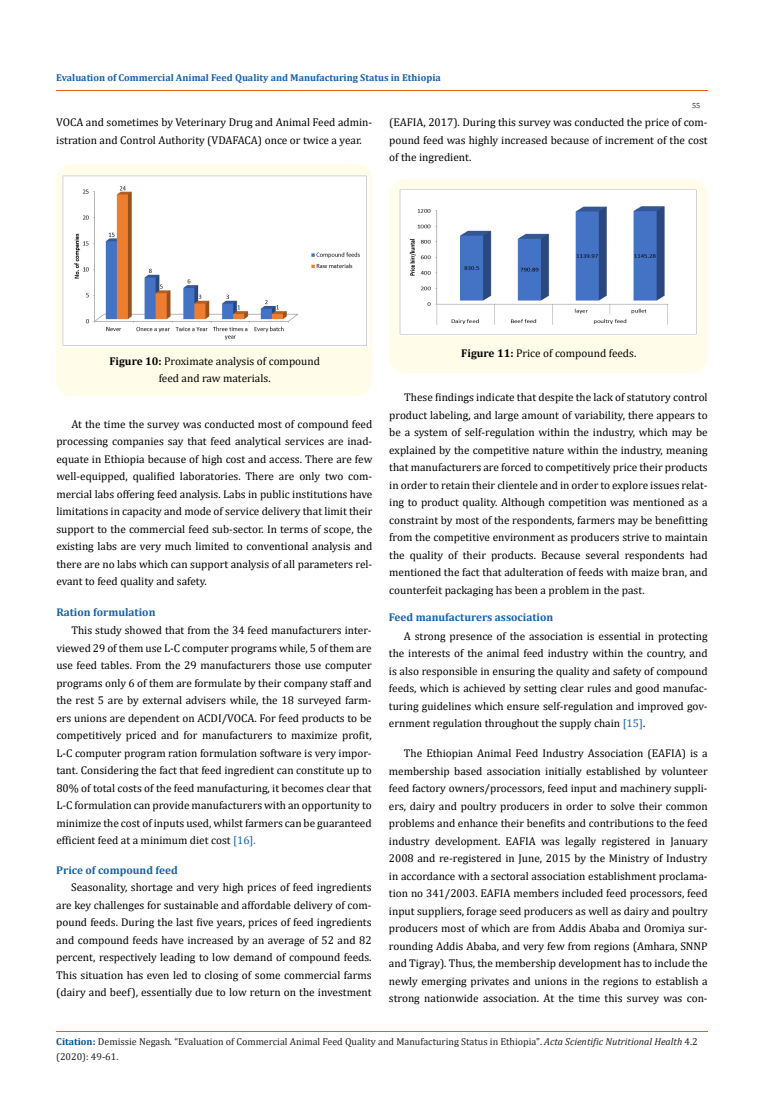
<style>
.page{position:relative;width:764px;height:1110px;background:#fff}
.page>*{position:absolute;margin:0;border:0;box-sizing:border-box;transform-origin:0 0}
.t1{font:11.25px/17.5px "Cambria";color:#000;text-align:justify}
.t2{font:700 11.25px "Cambria";color:#1560a6}
.t3{font:10px/15px "Cambria";color:#231f20}
.t4{font:700 10px "Cambria";color:#1560a6}
.t5{font:7.5px "Cambria";color:#231f20}
.s1{font-weight:700}
.s2{color:#1560a6}
.s3{font-weight:700;color:#035089}
.s4{font-style:italic}
</style>
<div class="page">
<hr style="left:56px;top:91px;width:651px;height:1px;background:#e05d1a">
<div style="left:56px;top:164px;width:316px;height:232px;background:#fffde9;border-radius:15px"></div>
<img style="left:63px;top:175px;width:305px;height:173px">
<div style="left:389px;top:179px;width:318px;height:194px;background:#fffde9;border-radius:15px"></div>
<img style="left:400px;top:190px;width:297px;height:146px">
<hr style="left:56px;top:1032px;width:651px;height:1px;background:#e05d1a">
<p class="t4" style="left:56px;top:71px;width:386px">Evaluation of Commercial Animal Feed Quality and Manufacturing Status in Ethiopia</p>
<p class="t1" style="left:56px;top:114px;width:317px">VOCA and sometimes by Veterinary Drug and Animal Feed admin&shy;istration and Control Authority (VDAFACA) once or twice a year.</p>
<p class="t5" style="left:692px;top:101px;width:10px">55</p>
<p class="t1" style="left:389px;top:114px;width:320px">(EAFIA, 2017). During this survey was conducted the price of com&shy;pound feed was highly increased because of increment of the cost of the ingredient.</p>
<p class="t1" style="left:109px;top:352px;width:212px;text-align:center"><span class="s1">Figure 10:</span> Proximate analysis of compound feed and raw materials.</p>
<p class="t1" style="left:56px;top:415px;width:317px;text-indent:15px">At the time the survey was conducted most of compound feed processing companies say that feed analytical services are inad&shy;equate in Ethiopia because of high cost and access. There are few well-equipped, qualified laboratories. There are only two com&shy;mercial labs offering feed analysis. Labs in public institutions have limitations in capacity and mode of service delivery that limit their support to the commercial feed sub-sector. In terms of scope, the existing labs are very much limited to conventional analysis and there are no labs which can support analysis of all parameters rel&shy;evant to feed quality and safety.</p>
<p class="t1" style="left:56px;top:622px;width:317px;text-indent:15px">This study showed that from the 34 feed manufacturers inter&shy;viewed 29 of them use L-C computer programs while, 5 of them are use feed tables. From the 29 manufacturers those use computer programs only 6 of them are formulate by their company staff and the rest 5 are by external advisers while, the 18 surveyed farm&shy;ers unions are dependent on ACDI/VOCA. For feed products to be competitively priced and for manufacturers to maximize profit, L-C computer program ration formulation software is very impor&shy;tant. Considering the fact that feed ingredient can constitute up to 80% of total costs of the feed manufacturing, it becomes clear that L-C formulation can provide manufacturers with an opportunity to minimize the cost of inputs used, whilst farmers can be guaranteed efficient feed at a minimum diet cost <span class="s2">[16].</span></p>
<p class="t2" style="left:56px;top:604px;width:101px">Ration formulation</p>
<p class="t2" style="left:56px;top:862px;width:123px">Price of compound feed</p>
<p class="t1" style="left:56px;top:879px;width:317px;text-indent:15px">Seasonality, shortage and very high prices of feed ingredients are key challenges for sustainable and affordable delivery of com&shy;pound feeds. During the last five years, prices of feed ingredients and compound feeds have increased by an average of 52 and 82 percent, respectively leading to low demand of compound feeds.<br>This situation has even led to closing of some commercial farms (dairy and beef), essentially due to low return on the investment</p>
<p class="t1" style="left:461px;top:344px;width:177px"><span class="s1">Figure 11:</span> Price of compound feeds.</p>
<p class="t1" style="left:389px;top:388px;width:320px;text-indent:15px">These findings indicate that despite the lack of statutory control product labeling, and large amount of variability, there appears to be a system of self-regulation within the industry, which may be explained by the competitive nature within the industry, meaning that manufacturers are forced to competitively price their products in order to retain their clientele and in order to explore issues relat&shy;ing to product quality. Although competition was mentioned as a constraint by most of the respondents, farmers may be benefitting from the competitive environment as producers strive to maintain the quality of their products. Because several respondents had mentioned the fact that adulteration of feeds with maize bran, and counterfeit packaging has been a problem in the past.</p>
<p class="t1" style="left:389px;top:627px;width:320px;text-indent:15px">A strong presence of the association is essential in protecting the interests of the animal feed industry within the country, and is also responsible in ensuring the quality and safety of compound feeds, which is achieved by setting clear rules and good manufac&shy;turing guidelines which ensure self-regulation and improved gov&shy;ernment regulation throughout the supply chain <span class="s2">[15]</span>.</p>
<p class="t1" style="left:389px;top:745px;width:320px;text-indent:15px">The Ethiopian Animal Feed Industry Association (EAFIA) is a membership based association initially established by volunteer feed factory owners/processors, feed input and machinery suppli&shy;ers, dairy and poultry producers in order to solve their common problems and enhance their benefits and contributions to the feed industry development. EAFIA was legally registered in January 2008 and re-registered in June, 2015 by the Ministry of Industry in accordance with a sectoral association establishment proclama&shy;tion no 341/2003. EAFIA members included feed processors, feed input suppliers, forage seed producers as well as dairy and poultry producers most of which are from Addis Ababa and Oromiya sur&shy;rounding Addis Ababa, and very few from regions (Amhara, SNNP and Tigray). Thus, the membership development has to include the newly emerging privates and unions in the regions to establish a strong nationwide association. At the time this survey was con-</p>
<p class="t2" style="left:389px;top:609px;width:166px">Feed manufacturers association</p>
<p class="t3" style="left:56px;top:1034px;width:643px"><span class="s3">Citation:</span> Demissie Negash<span class="s4">.</span> “Evaluation of Commercial Animal Feed Quality and Manufacturing Status in Ethiopia". <span class="s4">Acta Scientific Nutritional Health</span> 4.2 (2020): 49-61.</p>
</div>
